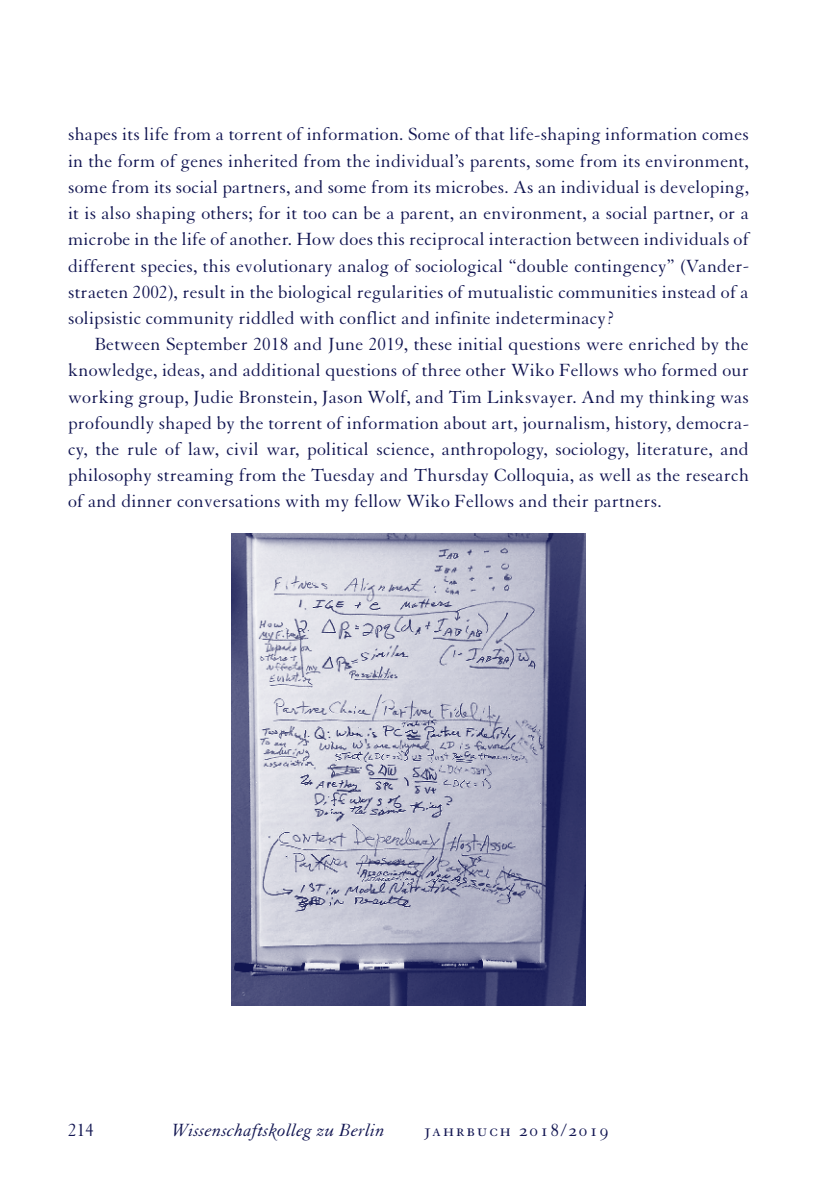
<style>
.page{position:relative;width:840px;height:1191px;background:#fff}
.page>*{position:absolute;margin:0;border:0;box-sizing:border-box;transform-origin:0 0}
.t1{font:19.2px/26.2px "Granjon";letter-spacing:.01em;color:#111551;text-align:justify}
.t2{font:italic 19.2px "Granjon";letter-spacing:.01em;color:#111551}
.t3{font:19.2px "Granjon SC";letter-spacing:.1em;color:#111551}
</style>
<div class="page">
<img style="left:231px;top:533px;width:354px;height:472px">
<p class="t1" style="left:68px;top:122px;width:682px">shapes its life from a torrent of information. Some of that life-shaping information comes in the form of genes inherited from the individual’s parents, some from its environment, some from its social partners, and some from its microbes. As an individual is developing, it is also shaping others; for it too can be a parent, an environment, a social partner, or a microbe in the life of another. How does this reciprocal interaction between individuals of different species, this evolutionary analog of sociological “double contingency” (Vander&shy;straeten 2002), result in the biological regularities of mutualistic communities instead of a solipsistic community riddled with conflict and infinite indeterminacy?</p>
<p class="t1" style="left:68px;top:331px;width:682px;text-indent:26px">Between September 2018 and June 2019, these initial questions were enriched by the knowledge, ideas, and additional questions of three other Wiko Fellows who formed our working group, Judie Bronstein, Jason Wolf, and Tim Linksvayer. And my thinking was profoundly shaped by the torrent of information about art, journalism, history, democra&shy;cy, the rule of law, civil war, political science, anthropology, sociology, literature, and philosophy streaming from the Tuesday and Thursday Colloquia, as well as the research of and dinner conversations with my fellow Wiko Fellows and their partners.</p>
<p class="t1" style="left:68px;top:1117px;width:28px">214</p>
<p class="t2" style="left:172px;top:1120px;width:214px">Wissenschaftskolleg zu Berlin</p>
<p class="t3" style="left:424px;top:1120px;width:185px">jahrbuch 2018/2019</p>
</div>
